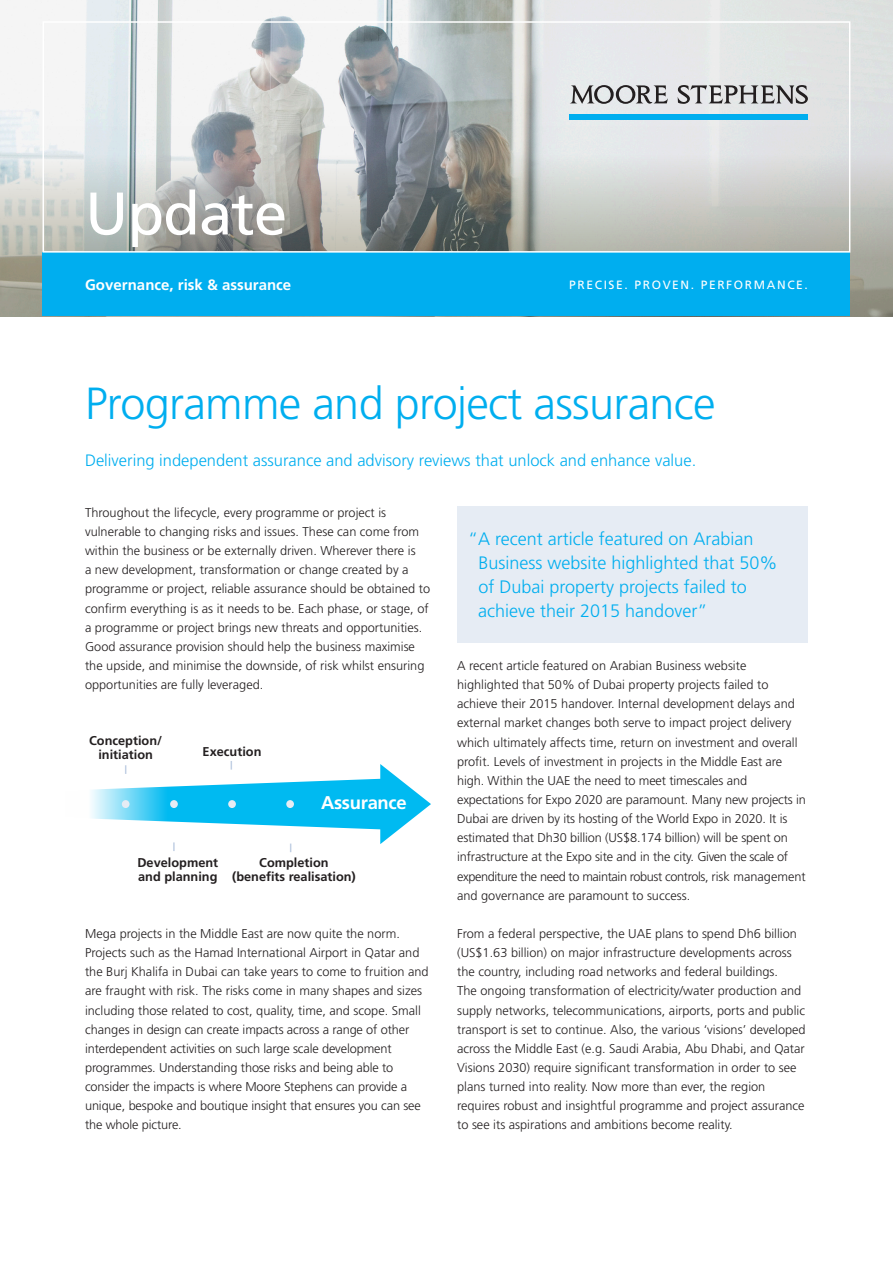
<style>
.page{position:relative;width:893px;height:1263px;background:#fff}
.page>*{position:absolute;margin:0;border:0;box-sizing:border-box;transform-origin:0 0}
.Factsheet_Title{font:60px "Frutiger LT Std";letter-spacing:-.015em;color:#fff}
.Factsheet_heading{font:300 45px "Frutiger LT Std";letter-spacing:-.015em;color:#00aeef}
.Factsheet_Title-2{font:700 18.45px "Frutiger LT Std";letter-spacing:-.015em;color:#fff}
.t1{font:300 18px/24px "Frutiger LT Std";color:#00aeef}
.Leader{font:300 16.5px "Frutiger LT Std";color:#00aeef}
.Descriptor{font:700 15px "Frutiger LT Std";color:#fff}
.Body_copy{font:300 12.75px/19.2px "Frutiger LT Std";color:#231f20}
.Subheading_1{font:700 12.75px/14.2px "Frutiger LT Std";color:#231f20;text-align:center}
.Strapline{font:12px "Frutiger LT Std";letter-spacing:.135em;color:#fff}
</style>
<div class="page">
<img style="left:0;top:0;width:893px;height:126px">
<svg style="left:0;top:126px;width:893px;height:190px"></svg>
<div style="left:43px;top:253px;width:807px;height:63px;background:#00aeef"></div>
<div style="left:43px;top:21px;width:807px;height:232px;border:2px solid #fff"></div>
<svg style="left:570px;top:85px;width:98px;height:19px"></svg>
<svg style="left:678px;top:85px;width:130px;height:19px"></svg>
<div style="left:570px;top:114px;width:238px;height:5px;background:#00aeef"></div>
<svg style="left:91px;top:761px;width:340px;height:91px"></svg>
<div style="left:457px;top:506px;width:351px;height:136px;background:#e6ecf4"></div>
<p class="Factsheet_Title" style="left:85px;top:178px;width:204px">Update</p>
<p class="Descriptor" style="left:85px;top:276px;width:208px">Governance, risk &amp; assurance</p>
<p class="Strapline" style="left:569px;top:278px;width:240px">PRECISE. PROVEN. PERFORMANCE.</p>
<p class="Factsheet_heading" style="left:85px;top:378px;width:632px">Programme and project assurance</p>
<p class="Leader" style="left:85px;top:451px;width:613px">Delivering independent assurance and advisory reviews that unlock and enhance value.</p>
<p class="Body_copy" style="left:85px;top:503px;width:347px">Throughout the lifecycle, every programme or project is vulnerable to changing risks and issues. These can come from within the business or be externally driven. Wherever there is<br>a new development, transformation or change created by a programme or project, reliable assurance should be obtained to confirm everything is as it needs to be. Each phase, or stage, of a programme or project brings new threats and opportunities.<br>Good assurance provision should help the business maximise the upside, and minimise the downside, of risk whilst ensuring opportunities are fully leveraged.</p>
<p class="Subheading_1" style="left:89px;top:734px;width:74px">Conception/ initiation</p>
<p class="Subheading_1" style="left:203px;top:744px;width:60px">Execution</p>
<p class="Factsheet_Title-2" style="left:321px;top:792px;width:87px">Assurance</p>
<p class="Subheading_1" style="left:137px;top:855px;width:82px;text-align:left">Development and planning</p>
<p class="Subheading_1" style="left:259px;top:855px;width:71px">Completion</p>
<p class="Subheading_1" style="left:232px;top:870px;width:125px">(benefits realisation)</p>
<p class="Body_copy" style="left:85px;top:924px;width:345px">Mega projects in the Middle East are now quite the norm.<br>Projects such as the Hamad International Airport in Qatar and the Burj Khalifa in Dubai can take years to come to fruition and are fraught with risk. The risks come in many shapes and sizes including those related to cost, quality, time, and scope. Small changes in design can create impacts across a range of other interdependent activities on such large scale development programmes. Understanding those risks and being able to consider the impacts is where Moore Stephens can provide a unique, bespoke and boutique insight that ensures you can see the whole picture.</p>
<p class="t1" style="left:478px;top:527px;width:301px;text-indent:-10px">“A recent article featured on Arabian Business website highlighted that 50% of Dubai property projects failed to achieve their 2015 handover”</p>
<p class="Body_copy" style="left:457px;top:656px;width:350px">A recent article featured on Arabian Business website highlighted that 50% of Dubai property projects failed to achieve their 2015 handover. Internal development delays and external market changes both serve to impact project delivery which ultimately affects time, return on investment and overall profit. Levels of investment in projects in the Middle East are high. Within the UAE the need to meet timescales and expectations for Expo 2020 are paramount. Many new projects in Dubai are driven by its hosting of the World Expo in 2020. It is estimated that Dh30 billion (US$8.174 billion) will be spent on infrastructure at the Expo site and in the city. Given the scale of expenditure the need to maintain robust controls, risk management and governance are paramount to success.</p>
<p class="Body_copy" style="left:457px;top:924px;width:350px">From a federal perspective, the UAE plans to spend Dh6 billion (US$1.63 billion) on major infrastructure developments across the country, including road networks and federal buildings.<br>The ongoing transformation of electricity/water production and supply networks, telecommunications, airports, ports and public transport is set to continue. Also, the various ‘visions’ developed across the Middle East (e.g. Saudi Arabia, Abu Dhabi, and Qatar Visions 2030) require significant transformation in order to see plans turned into reality. Now more than ever, the region requires robust and insightful programme and project assurance to see its aspirations and ambitions become reality.</p>
</div>
